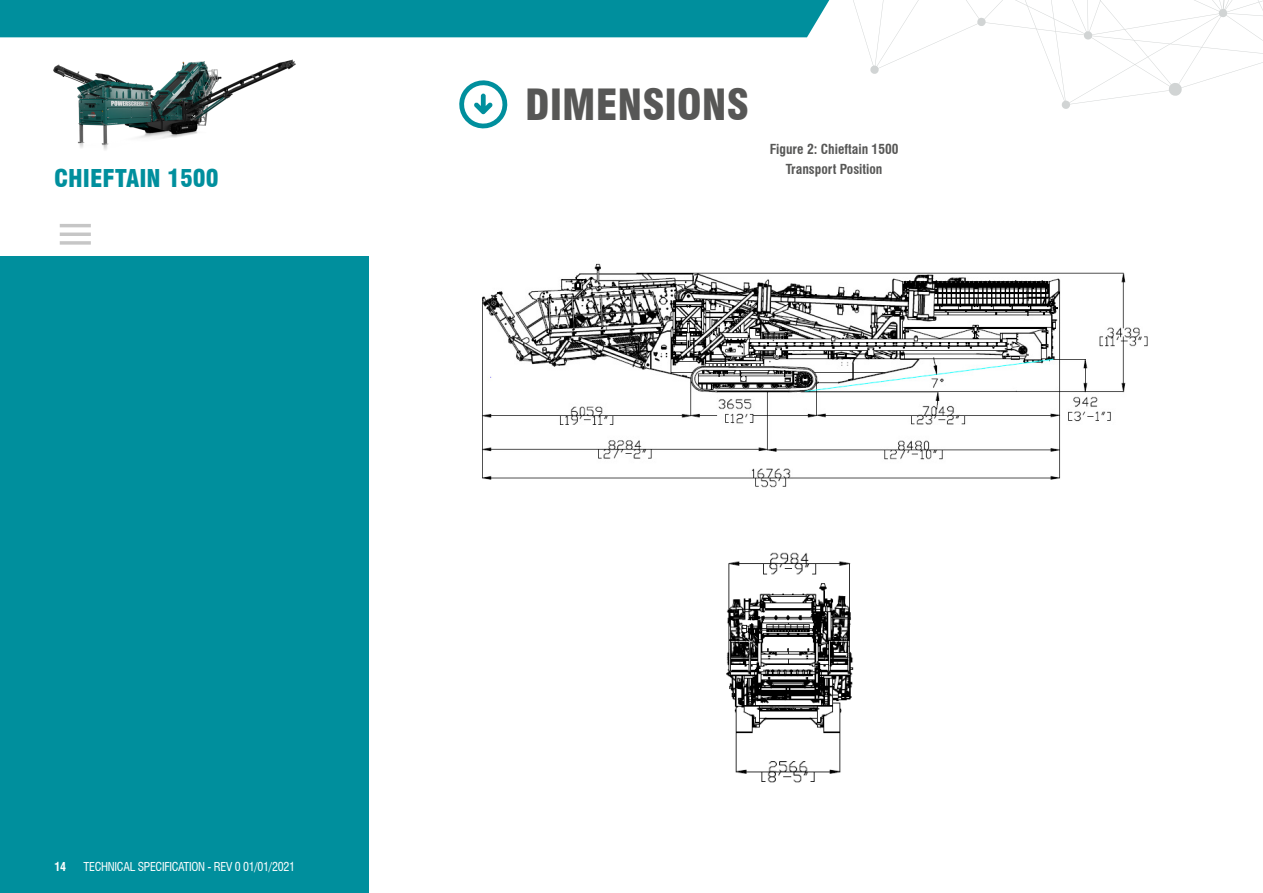
<style>
.page{position:relative;width:1263px;height:893px;background:#fff}
.page>*{position:absolute;margin:0;border:0;box-sizing:border-box;transform-origin:0 0}
.t1{font:900 condensed 42px "Swiss 721 BT";color:#575756}
.t2{font:900 condensed 24px "Swiss 721 BT";color:#008f9d}
.t3{font:700 condensed 13.5px/20.4px "Swiss 721 BT";color:#575756;text-align:center}
.t4{font:condensed 12px "Swiss 721 BT";letter-spacing:-.025em;color:#fff}
.t5{font:700 condensed 12px "Swiss 721 BT";color:#fff}
</style>
<div class="page">
<div style="left:0;top:257px;width:368px;height:636px;background:#008f9d"></div>
<img style="left:53px;top:59px;width:242px;height:91px">
<hr style="left:60px;top:241px;width:31px;height:4px;background:#cfcfcf">
<hr style="left:60px;top:233px;width:31px;height:3px;background:#c6c6c6">
<hr style="left:60px;top:224px;width:31px;height:3px;background:#c6c6c6">
<svg style="left:295px;top:0;width:968px;height:129px"></svg>
<div style="left:0;top:0;width:856px;height:37px;background:#008f9d"></div>
<img style="left:482px;top:263px;width:666px;height:225px">
<img style="left:726px;top:552px;width:128px;height:231px">
<h2 class="t2" style="left:54px;top:163px;width:166px">CHIEFTAIN 1500</h2>
<h1 class="t1" style="left:525px;top:79px;width:225px">DIMENSIONS</h1>
<p class="t3" style="left:770px;top:139px;width:130px">Figure 2: Chieftain 1500<br>Transport Position</p>
<p class="t5" style="left:54px;top:859px;width:13px">14</p>
<p class="t4" style="left:84px;top:859px;width:213px">TECHNICAL SPECIFICATION - REV 0 01/01/2021</p>
</div>
